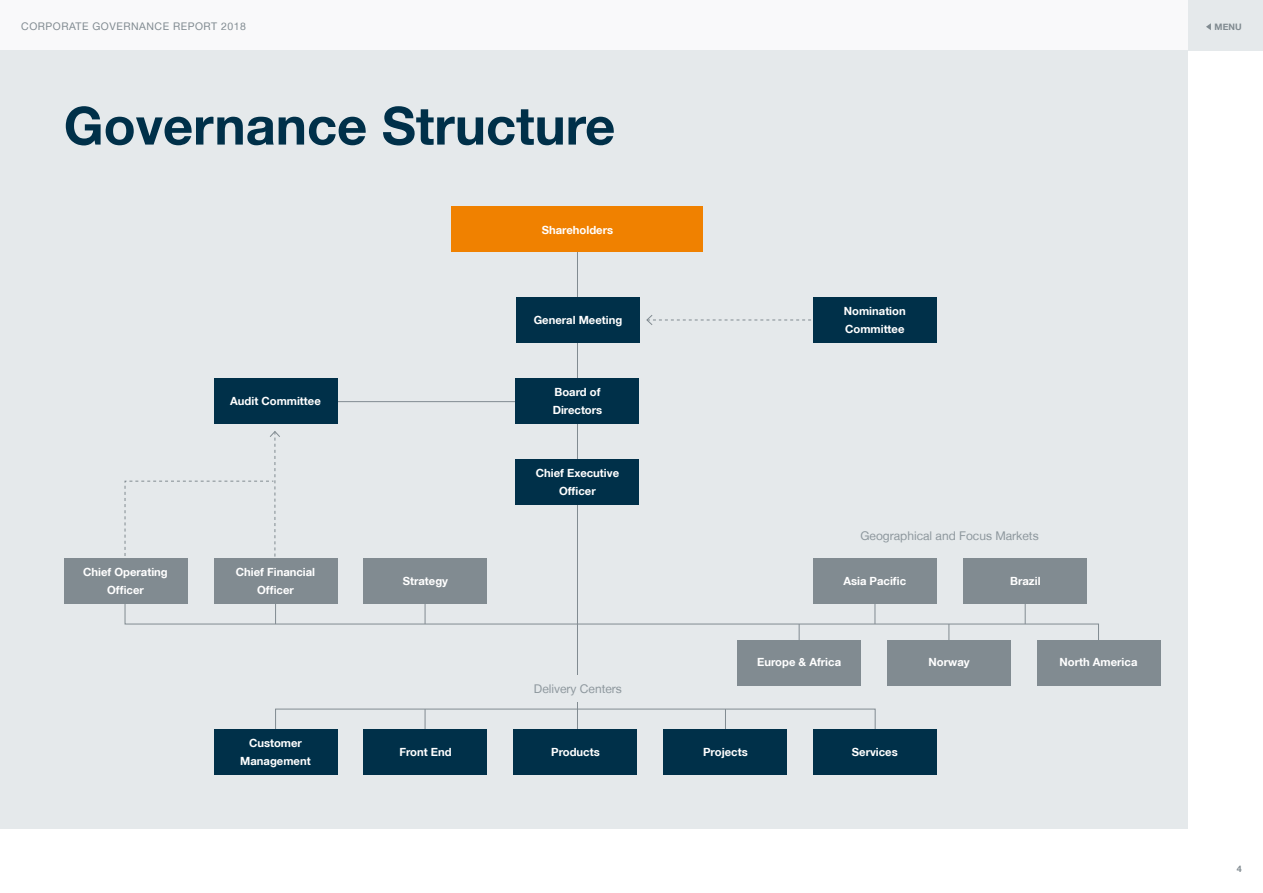
<style>
.page{position:relative;width:1263px;height:893px;background:#fff}
.page>*{position:absolute;margin:0;border:0;box-sizing:border-box;transform-origin:0 0}
.Main_header_one{font:700 52.5px "Helvetica Neue LT";color:#003049}
.Body_text{font:12px "Helvetica Neue LT";color:#8d979d}
.Body_text-2{font:700 11.25px/18px "Helvetica Neue LT";color:#fff;text-align:center}
.t1{font:10.5px "Helvetica Neue LT";letter-spacing:.05em;color:#818b91}
.t2{font:700 9px "Helvetica Neue";color:#818b91}
.t3{font:700 8.85px "Helvetica Neue";color:#818b91}
</style>
<div class="page">
<div style="left:1184px;top:0;width:79px;height:51px;background:#e5e9eb"></div>
<div style="left:0;top:0;width:1188px;height:51px;background:#f9f9fa"></div>
<svg style="left:1206px;top:23px;width:5px;height:7px"></svg>
<div style="left:0;top:51px;width:1188px;height:778px;background:#e5e9eb"></div>
<svg style="left:124px;top:599px;width:975px;height:41px"></svg>
<svg style="left:124px;top:431px;width:156px;height:149px"></svg>
<hr style="left:273px;top:401px;width:349px;height:1px;background:#818b91">
<svg style="left:646px;top:315px;width:165px;height:10px"></svg>
<hr style="left:577px;top:241px;width:1px;height:503px;background:#818b91">
<svg style="left:275px;top:604px;width:1px;height:20px"></svg>
<svg style="left:425px;top:604px;width:1px;height:20px"></svg>
<svg style="left:275px;top:708px;width:601px;height:32px"></svg>
<svg style="left:874px;top:604px;width:1px;height:20px"></svg>
<svg style="left:1025px;top:604px;width:1px;height:20px"></svg>
<svg style="left:799px;top:624px;width:1px;height:16px"></svg>
<svg style="left:948px;top:624px;width:1px;height:16px"></svg>
<div style="left:516px;top:459px;width:123px;height:45px;background:#003049"></div>
<div style="left:516px;top:379px;width:123px;height:45px;background:#003049"></div>
<div style="left:214px;top:379px;width:123px;height:45px;background:#003049"></div>
<div style="left:451px;top:206px;width:252px;height:46px;background:#f08100"></div>
<div style="left:516px;top:297px;width:124px;height:46px;background:#003049"></div>
<div style="left:813px;top:297px;width:123px;height:46px;background:#003049"></div>
<div style="left:64px;top:558px;width:123px;height:46px;background:#818b91"></div>
<div style="left:214px;top:558px;width:123px;height:46px;background:#818b91"></div>
<div style="left:364px;top:558px;width:123px;height:46px;background:#818b91"></div>
<div style="left:813px;top:558px;width:123px;height:46px;background:#818b91"></div>
<div style="left:963px;top:558px;width:124px;height:46px;background:#818b91"></div>
<div style="left:737px;top:640px;width:124px;height:45px;background:#818b91"></div>
<div style="left:887px;top:640px;width:124px;height:45px;background:#818b91"></div>
<div style="left:1037px;top:640px;width:123px;height:45px;background:#818b91"></div>
<div style="left:364px;top:729px;width:123px;height:46px;background:#003049"></div>
<div style="left:214px;top:729px;width:123px;height:46px;background:#003049"></div>
<div style="left:514px;top:729px;width:123px;height:46px;background:#003049"></div>
<div style="left:664px;top:729px;width:123px;height:46px;background:#003049"></div>
<div style="left:813px;top:729px;width:123px;height:46px;background:#003049"></div>
<div style="left:518px;top:675px;width:120px;height:26px;background:#e5e9eb"></div>
<p class="t1" style="left:21px;top:20px;width:226px">CORPORATE GOVERNANCE REPORT 2018</p>
<p class="Main_header_one" style="left:64px;top:93px;width:553px">Governance Structure</p>
<p class="Body_text-2" style="left:542px;top:221px;width:73px">Shareholders</p>
<p class="Body_text-2" style="left:230px;top:392px;width:92px">Audit Committee</p>
<p class="Body_text-2" style="left:534px;top:311px;width:90px">General Meeting</p>
<p class="Body_text-2" style="left:844px;top:302px;width:63px;text-align:left">Nomination<br>Committee</p>
<p class="Body_text-2" style="left:553px;top:383px;width:51px;text-align:left">Board of<br>Directors</p>
<p class="Body_text-2" style="left:536px;top:464px;width:85px">Chief Executive<br>Officer</p>
<p class="Body_text" style="left:860px;top:529px;width:180px">Geographical and Focus Markets</p>
<p class="Body_text-2" style="left:83px;top:563px;width:86px">Chief Operating<br>Officer</p>
<p class="Body_text-2" style="left:236px;top:563px;width:81px">Chief Financial<br>Officer</p>
<p class="Body_text-2" style="left:403px;top:572px;width:47px">Strategy</p>
<p class="Body_text-2" style="left:843px;top:572px;width:64px">Asia Pacific</p>
<p class="Body_text-2" style="left:1010px;top:572px;width:32px">Brazil</p>
<p class="Body_text" style="left:534px;top:682px;width:89px">Delivery Centers</p>
<p class="Body_text-2" style="left:757px;top:653px;width:85px">Europe &amp; Africa</p>
<p class="Body_text-2" style="left:928px;top:653px;width:43px">Norway</p>
<p class="Body_text-2" style="left:1059px;top:653px;width:79px">North America</p>
<p class="Body_text-2" style="left:240px;top:734px;width:72px">Customer<br>Management</p>
<p class="Body_text-2" style="left:551px;top:743px;width:50px">Products</p>
<p class="Body_text-2" style="left:703px;top:743px;width:46px">Projects</p>
<p class="Body_text-2" style="left:852px;top:743px;width:47px">Services</p>
<p class="Body_text-2" style="left:399px;top:743px;width:54px">Front End</p>
<p class="t3" style="left:1214px;top:20px;width:29px">MENU</p>
<p class="t2" style="left:1237px;top:861px;width:7px">4</p>
</div>
